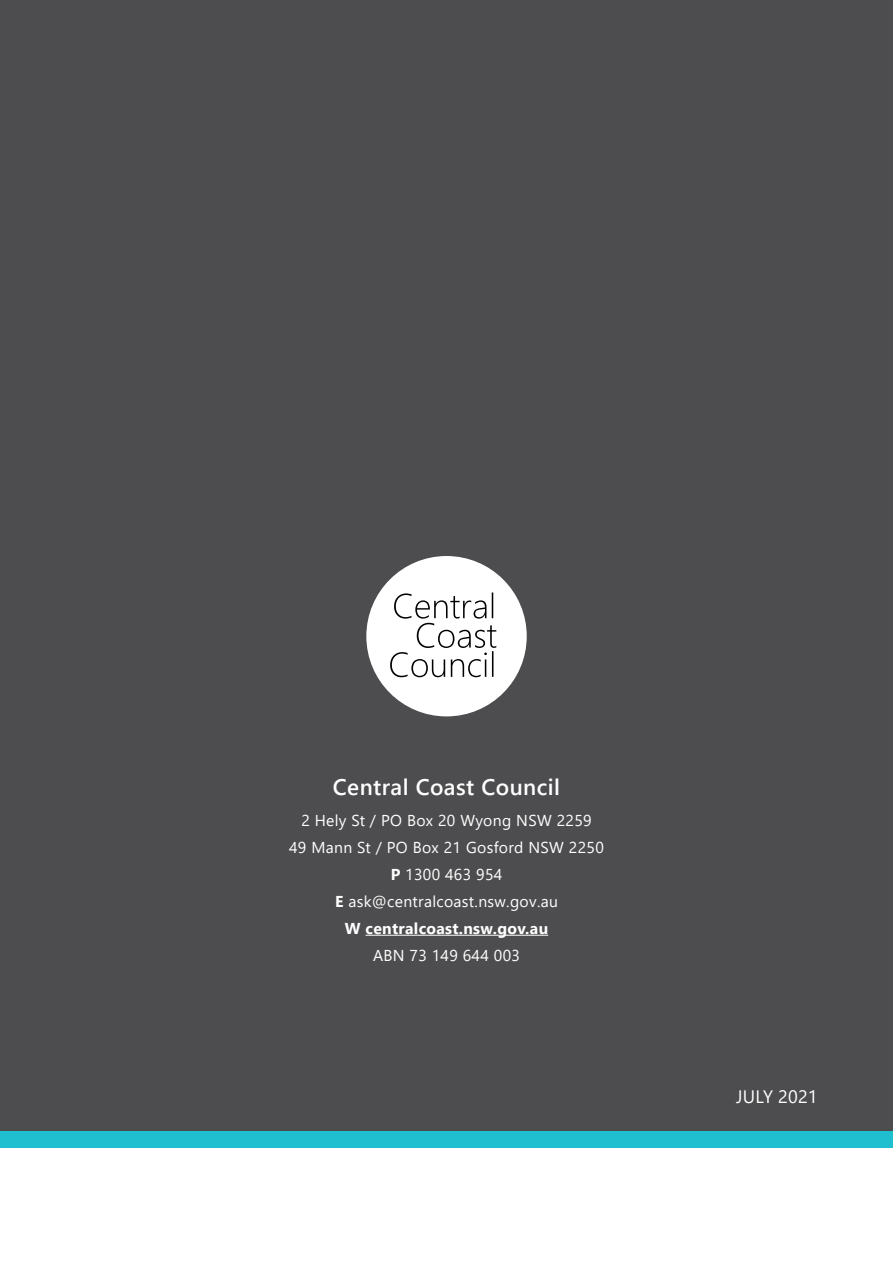
<style>
.page{position:relative;width:893px;height:1263px;background:#fff}
.page>*{position:absolute;margin:0;border:0;box-sizing:border-box;transform-origin:0 0}
.H2__Sub_Heading{font:600 22.5px "Segoe UI";letter-spacing:.02em;color:#fff}
.t1{font:18px "Segoe UI";letter-spacing:.01em;color:#fff}
.P__Paragraph{font:15.75px/27px "Segoe UI";letter-spacing:.02em;color:#fff;text-align:center}
.s1{font-weight:700}
</style>
<div class="page">
<div style="left:0;top:0;width:893px;height:1139px;background:#4d4d4f"></div>
<div style="left:0;top:1132px;width:893px;height:131px;background:#20bfd0"></div>
<div style="left:0;top:1148px;width:893px;height:115px;background:#fff"></div>
<svg style="left:366px;top:556px;width:161px;height:160px"></svg>
<hr style="left:366px;top:935px;width:182px;height:1px;background:#fff">
<h2 class="H2__Sub_Heading" style="left:333px;top:765px;width:229px">Central Coast Council</h2>
<p class="P__Paragraph" style="left:289px;top:805px;width:316px">2 Hely St / PO Box 20 Wyong NSW 2259<br>49 Mann St / PO Box 21 Gosford NSW 2250<br><span class="s1">P</span> 1300 463 954<br><span class="s1">E</span> ask@centralcoast.nsw.gov.au<br><span class="s1">W centralcoast.nsw.gov.au<br></span>ABN 73 149 644 003</p>
<p class="t1" style="left:736px;top:1080px;width:83px">JULY 2021</p>
</div>
